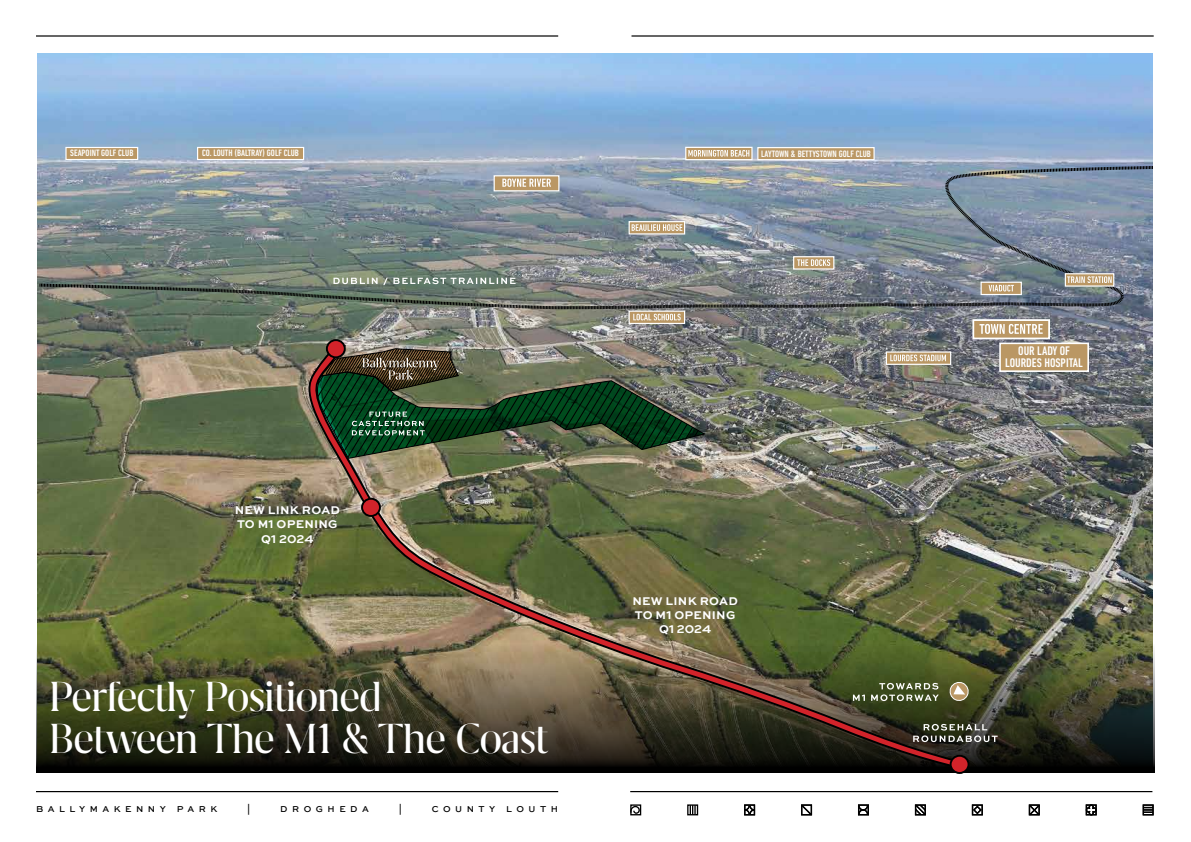
<style>
.page{position:relative;width:1191px;height:842px;background:#fff}
.page>*{position:absolute;margin:0;border:0;box-sizing:border-box;transform-origin:0 0}
.t1{font:48.6px/42.7px "Grifo L";letter-spacing:-.02em;color:#fff}
.t2{font:500 condensed 12.7px/11.2px "DIN Next LT Pro";color:#fff;text-align:center}
.t3{font:700 11.8px/14.2px "Sweet Sans Pro";letter-spacing:.02em;color:#fff;text-align:center}
.t4{font:500 condensed 9.4px "DIN Next LT Pro";color:#fff}
.t5{font:500 9px "Sweet Sans Pro";letter-spacing:.5em;color:#000}
</style>
<div class="page">
<img style="left:38px;top:54px;width:1114px;height:589px">
<svg style="left:36px;top:643px;width:1119px;height:130px;background:#353920"></svg>
<hr style="left:36px;top:35px;width:522px;height:2px;background:#000">
<hr style="left:631px;top:35px;width:522px;height:2px;background:#000">
<hr style="left:36px;top:791px;width:522px;height:1px;background:#000">
<hr style="left:630px;top:791px;width:522px;height:1px;background:#000">
<div style="left:972px;top:804px;width:11px;height:11px;border:1px solid #000"></div>
<svg style="left:972px;top:805px;width:10px;height:10px"></svg>
<svg style="left:914px;top:804px;width:12px;height:12px"></svg>
<svg style="left:1028px;top:804px;width:12px;height:12px"></svg>
<svg style="left:1085px;top:804px;width:12px;height:12px"></svg>
<div style="left:1142px;top:804px;width:11px;height:11px;border:1px solid #000"></div>
<svg style="left:1143px;top:807px;width:10px;height:6px"></svg>
<svg style="left:801px;top:804px;width:12px;height:12px"></svg>
<svg style="left:858px;top:804px;width:11px;height:11px"></svg>
<svg style="left:744px;top:804px;width:11px;height:11px"></svg>
<div style="left:687px;top:804px;width:11px;height:11px;border:1px solid #000"></div>
<svg style="left:689px;top:805px;width:6px;height:10px"></svg>
<div style="left:630px;top:804px;width:11px;height:11px;border:1px solid #000"></div>
<svg style="left:630px;top:805px;width:10px;height:9px"></svg>
<img style="left:39px;top:165px;width:1114px;height:145px">
<div style="left:972px;top:319px;width:78px;height:20px;background:#ba9764;border:2px solid #fff"></div>
<svg style="left:979px;top:324px;width:63px;height:10px"></svg>
<div style="left:493px;top:175px;width:66px;height:16px;background:#ba9764;border:1px solid #fff"></div>
<svg style="left:502px;top:178px;width:49px;height:9px"></svg>
<div style="left:685px;top:147px;width:67px;height:13px;background:#ba9764;border:1px solid #fff"></div>
<svg style="left:688px;top:150px;width:61px;height:7px"></svg>
<svg style="left:960px;top:724px;width:37px;height:18px"></svg>
<svg style="left:960px;top:680px;width:10px;height:22px"></svg>
<img style="left:298px;top:344px;width:662px;height:425px">
<svg style="left:333px;top:277px;width:182px;height:8px"></svg>
<div style="left:327px;top:340px;width:18px;height:17px;background:#d2232a;border-radius:50%"></div>
<div style="left:326px;top:339px;width:20px;height:19px;border:2px solid #000;border-radius:50%"></div>
<div style="left:362px;top:499px;width:18px;height:17px;background:#d2232a;border-radius:50%"></div>
<div style="left:361px;top:498px;width:20px;height:19px;border:2px solid #000;border-radius:50%"></div>
<div style="left:950px;top:756px;width:18px;height:17px;background:#d2232a;border-radius:50%"></div>
<div style="left:949px;top:755px;width:20px;height:19px;border:2px solid #000;border-radius:50%"></div>
<svg style="left:628px;top:311px;width:57px;height:13px"></svg>
<svg style="left:633px;top:314px;width:47px;height:6px"></svg>
<div style="left:628px;top:221px;width:57px;height:14px;background:#ba9764;border:1px solid #fff"></div>
<svg style="left:631px;top:224px;width:51px;height:7px"></svg>
<div style="left:793px;top:256px;width:41px;height:14px;background:#ba9764;border:1px solid #fff"></div>
<svg style="left:797px;top:259px;width:33px;height:7px"></svg>
<svg style="left:885px;top:351px;width:66px;height:14px"></svg>
<svg style="left:890px;top:355px;width:56px;height:6px"></svg>
<div style="left:980px;top:282px;width:42px;height:13px;background:#ba9764;border:1px solid #fff"></div>
<svg style="left:988px;top:285px;width:26px;height:6px"></svg>
<div style="left:1064px;top:273px;width:50px;height:14px;background:#ba9764;border:1px solid #fff"></div>
<svg style="left:1067px;top:276px;width:44px;height:7px"></svg>
<img style="left:316px;top:349px;width:390px;height:110px">
<div style="left:757px;top:147px;width:117px;height:13px;background:#ba9764;border:1px solid #fff"></div>
<div style="left:197px;top:147px;width:107px;height:13px;background:#ba9764;border:1px solid #fff"></div>
<div style="left:65px;top:147px;width:73px;height:13px;background:#ba9764;border:1px solid #fff"></div>
<div style="left:999px;top:343px;width:90px;height:29px;background:#ba9764;border:2px solid #fff"></div>
<p class="t4" style="left:70px;top:148px;width:65px">SEAPOINT GOLF CLUB</p>
<p class="t4" style="left:202px;top:148px;width:98px">CO. LOUTH (BALTRAY) GOLF CLUB</p>
<p class="t4" style="left:761px;top:148px;width:111px">LAYTOWN &amp; BETTYSTOWN GOLF CLUB</p>
<p class="t3" style="left:235px;top:502px;width:107px">NEW LINK ROAD<br>TO M1 OPENING<br>Q1 2024</p>
<h1 class="t1" style="left:49px;top:675px;width:501px">Perfectly Positioned<br>Between The M1 &amp; The Coast</h1>
<p class="t5" style="left:36px;top:802px;width:183px">BALLYMAKENNY PARK</p>
<p class="t5" style="left:247px;top:802px;width:5px">|</p>
<p class="t5" style="left:280px;top:802px;width:90px">DROGHEDA</p>
<p class="t5" style="left:399px;top:802px;width:5px">|</p>
<p class="t5" style="left:432px;top:802px;width:128px">COUNTY LOUTH</p>
<p class="t3" style="left:632px;top:593px;width:107px">NEW LINK ROAD<br>TO M1 OPENING<br>Q1 2024</p>
<h2 class="t2" style="left:1005px;top:346px;width:79px">OUR LADY OF<br>LOURDES HOSPITAL</h2>
</div>
